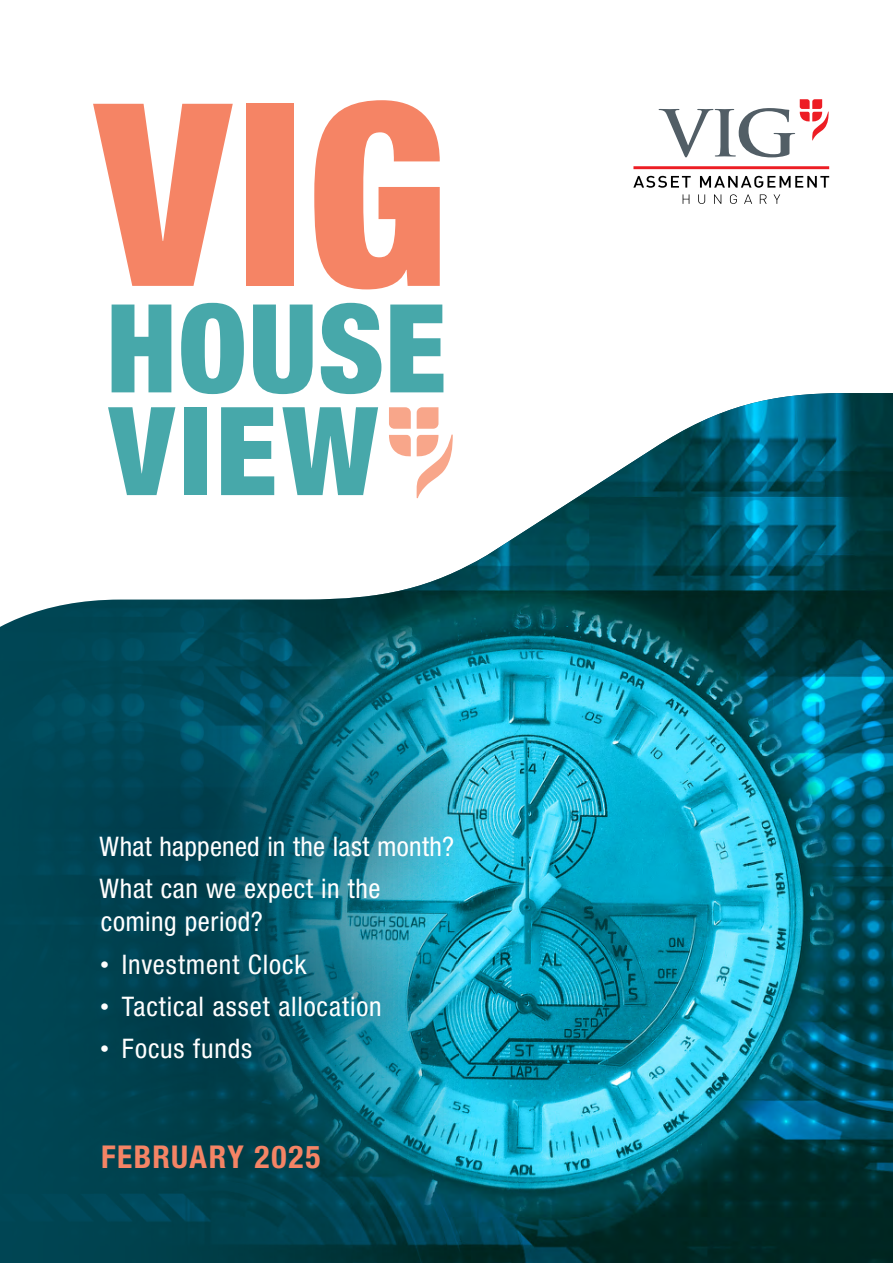
<style>
.page{position:relative;width:893px;height:1263px;background:#fff}
.page>*{position:absolute;margin:0;border:0;box-sizing:border-box;transform-origin:0 0}
.t1{font:900 condensed 255px "Helvetica Neue LTW1 G";color:#f58465}
.t2{font:900 condensed 123px/102.8px "Helvetica Neue LTW1 G";letter-spacing:.015em;color:#47a8aa}
.t3{font:700 condensed 31.5px "Helvetica Neue LTW1 G";letter-spacing:.05em;color:#f58465}
.t4{font:condensed 27px/42px "Helvetica Neue LTW1 G";letter-spacing:.025em;color:#fff}
.t5{font:900 27px/42px "Helvetica Neue LTW1 G";color:#fff;text-align:justify}
</style>
<div class="page">
<img style="left:0;top:393px;width:893px;height:870px">
<hr style="left:633px;top:166px;width:196px;height:3px;background:#ed1d24">
<svg style="left:683px;top:194px;width:6px;height:10px"></svg>
<svg style="left:698px;top:194px;width:7px;height:10px"></svg>
<svg style="left:714px;top:194px;width:7px;height:10px"></svg>
<svg style="left:730px;top:194px;width:7px;height:10px"></svg>
<svg style="left:744px;top:194px;width:8px;height:10px"></svg>
<svg style="left:760px;top:194px;width:7px;height:10px"></svg>
<svg style="left:773px;top:194px;width:7px;height:10px"></svg>
<svg style="left:633px;top:176px;width:58px;height:12px"></svg>
<svg style="left:700px;top:176px;width:129px;height:12px"></svg>
<svg style="left:659px;top:99px;width:170px;height:58px"></svg>
<svg style="left:389px;top:407px;width:64px;height:91px"></svg>
<div style="left:56px;top:862px;width:439px;height:290px;background:#003042;opacity:.5"></div>
<div style="left:9px;top:701px;width:533px;height:283px;background:#003042;opacity:.5"></div>
<h1 class="t1" style="left:97px;top:43px;width:353px">VIG</h1>
<h2 class="t2" style="left:106px;top:297px;width:342px">HOUSE<br>VIEW</h2>
<p class="t4" style="left:100px;top:825px;width:356px">What happened in the last month?<br>What can we expect in the</p>
<p class="t4" style="left:101px;top:900px;width:164px">coming period?</p>
<p class="t5" style="left:100px;top:940px;width:11px">· · ·</p>
<p class="t4" style="left:122px;top:943px;width:261px">Investment Clock<br>Tactical asset allocation<br>Focus funds</p>
<p class="t3" style="left:101px;top:1138px;width:221px">FEBRUARY 2025</p>
</div>
